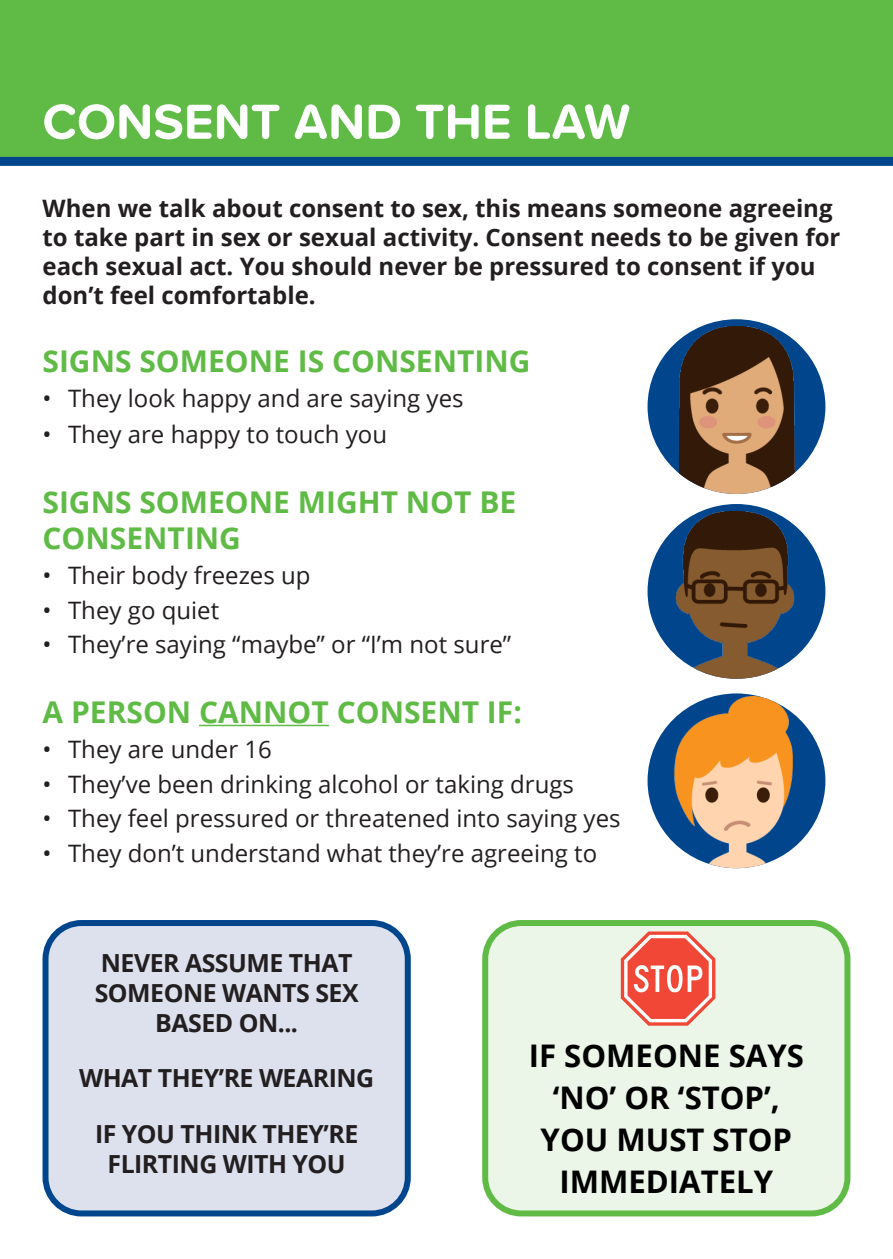
<style>
.page{position:relative;width:893px;height:1259px;background:#fff}
.page>*{position:absolute;margin:0;border:0;box-sizing:border-box;transform-origin:0 0}
.t1{font:700 51px "Proxima Soft";color:#fff}
.t2{font:700 31.2px/42px "Open Sans";color:#000;text-align:center}
.t3{font:700 30px/36px "Open Sans";color:#60bb46}
.t4{font:700 24.9px/30px "Open Sans";letter-spacing:-.02em;color:#231f20;text-align:center}
.t5{font:24px "Open Sans";color:#231f20}
.t6{font:700 24px/28.8px "Open Sans";color:#231f20}
</style>
<div class="page">
<div style="left:0;top:0;width:893px;height:157px;background:#60bb46"></div>
<div style="left:0;top:157px;width:893px;height:9px;background:#01468c"></div>
<hr style="left:199px;top:724px;width:130px;height:2px;background:#60bb46">
<div style="left:647px;top:319px;width:178px;height:175px;background:#01468c;border-radius:50%"></div>
<img style="left:679px;top:326px;width:146px;height:168px">
<img style="left:647px;top:511px;width:178px;height:168px">
<div style="left:647px;top:693px;width:178px;height:175px;background:#01468c;border-radius:50%"></div>
<img style="left:647px;top:693px;width:146px;height:175px">
<div style="left:46px;top:923px;width:362px;height:290px;background:#dde1ee;border-radius:36px"></div>
<div style="left:43px;top:920px;width:368px;height:296px;border:6px solid #01468c;border-radius:36px"></div>
<div style="left:485px;top:923px;width:362px;height:290px;background:#ecf6e8;border-radius:36px"></div>
<div style="left:482px;top:920px;width:368px;height:296px;border:6px solid #60bb46;border-radius:36px"></div>
<svg style="left:621px;top:931px;width:94px;height:94px"></svg>
<p class="t1" style="left:43px;top:83px;width:589px">CONSENT AND THE LAW</p>
<p class="t6" style="left:43px;top:194px;width:799px">When we talk about consent to sex, this means someone agreeing to take part in sex or sexual activity. Consent needs to be given for each sexual act. You should never be pressured to consent if you don’t feel comfortable.</p>
<p class="t3" style="left:43px;top:342px;width:490px">SIGNS SOMEONE IS CONSENTING</p>
<p class="t5" style="left:43px;top:381px;width:423px">• They look happy and are saying yes</p>
<p class="t5" style="left:43px;top:418px;width:346px">• They are happy to touch you</p>
<p class="t3" style="left:43px;top:483px;width:475px">SIGNS SOMEONE MIGHT NOT BE<br>CONSENTING</p>
<p class="t5" style="left:43px;top:558px;width:270px">• Their body freezes up</p>
<p class="t5" style="left:43px;top:593px;width:178px">• They go quiet</p>
<p class="t5" style="left:43px;top:628px;width:470px">• They’re saying “maybe” or “I’m not sure”</p>
<p class="t3" style="left:43px;top:693px;width:481px">A PERSON CANNOT CONSENT IF:</p>
<p class="t5" style="left:43px;top:732px;width:231px">• They are under 16</p>
<p class="t5" style="left:43px;top:767px;width:533px">• They’ve been drinking alcohol or taking drugs</p>
<p class="t5" style="left:43px;top:802px;width:580px">• They feel pressured or threatened into saying yes</p>
<p class="t5" style="left:43px;top:836px;width:556px">• They don’t understand what they’re agreeing to</p>
<p class="t4" style="left:95px;top:947px;width:265px">NEVER ASSUME THAT<br>SOMEONE WANTS SEX<br>BASED ON...</p>
<p class="t4" style="left:79px;top:1062px;width:297px">WHAT THEY’RE WEARING</p>
<p class="t4" style="left:95px;top:1118px;width:265px">IF YOU THINK THEY’RE<br>FLIRTING WITH YOU</p>
<p class="t2" style="left:529px;top:1033px;width:277px">IF SOMEONE SAYS ‘NO’ OR ‘STOP’,<br>YOU MUST STOP<br>IMMEDIATELY</p>
</div>
